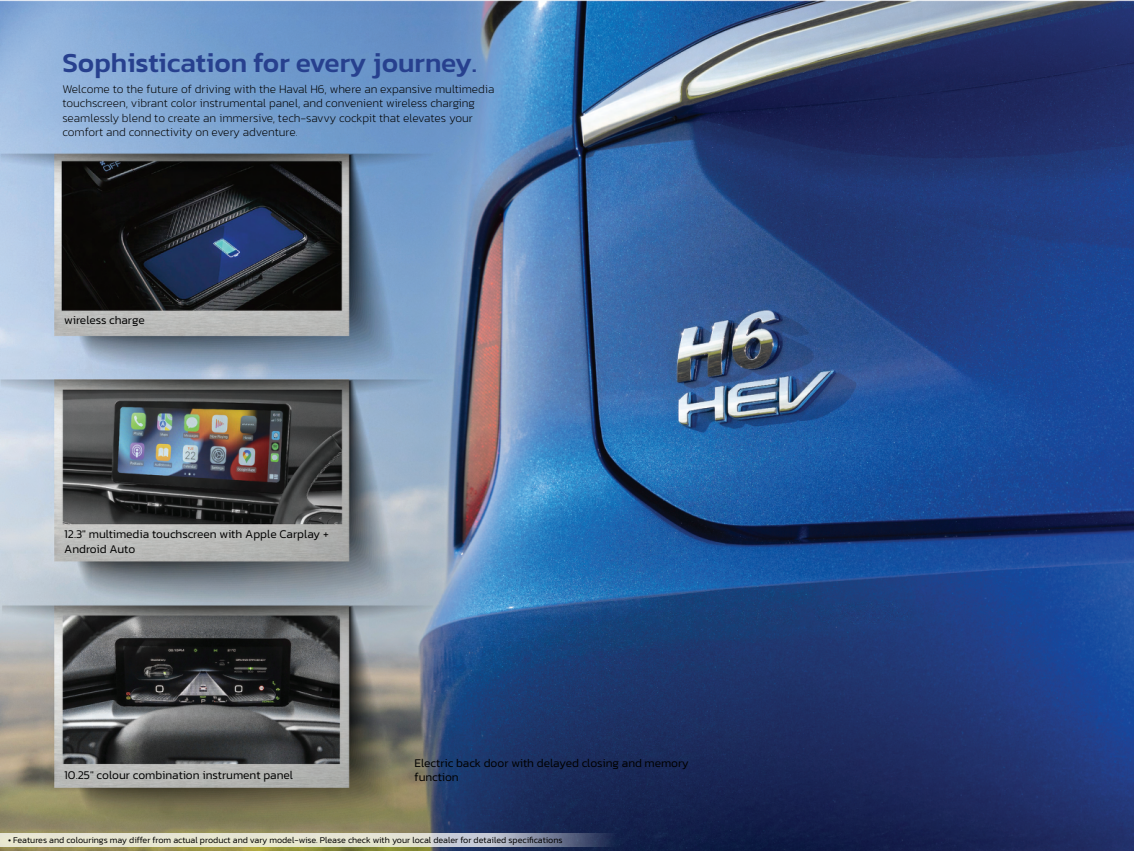
<style>
.page{position:relative;width:1134px;height:851px;background:#fff}
.page>*{position:absolute;margin:0;border:0;box-sizing:border-box;transform-origin:0 0}
.t1{font:500 28px "Kanit";color:#27408e}
.t2{font:200 12px/14.4px "Kanit";color:#000}
.t3{font:300 12px/14.4px "Kanit";color:#000}
.t4{font:300 9px "Kanit";color:#000}
</style>
<div class="page">
<img style="left:0;top:0;width:1134px;height:850px">
<svg style="left:0;top:833px;width:1134px;height:13px"></svg>
<h1 class="t1" style="left:62px;top:41px;width:416px">Sophistication for every journey.</h1>
<p class="t2" style="left:62px;top:82px;width:434px">Welcome to the future of driving with the Haval H6, where an expansive multimedia touchscreen, vibrant color instrumental panel, and convenient wireless charging seamlessly blend to create an immersive, tech-savvy cockpit that elevates your comfort and connectivity on every adventure.</p>
<p class="t3" style="left:64px;top:313px;width:82px">wireless charge</p>
<p class="t3" style="left:64px;top:527px;width:266px">12.3" multimedia touchscreen with Apple Carplay +<br>Android Auto</p>
<p class="t3" style="left:64px;top:767px;width:230px">10.25" colour combination instrument panel</p>
<p class="t3" style="left:414px;top:755px;width:276px">Electric back door with delayed closing and memory function</p>
<p class="t4" style="left:8px;top:833px;width:556px">• Features and colourings may differ from actual product and vary model-wise. Please check with your local dealer for detailed specifications</p>
</div>
